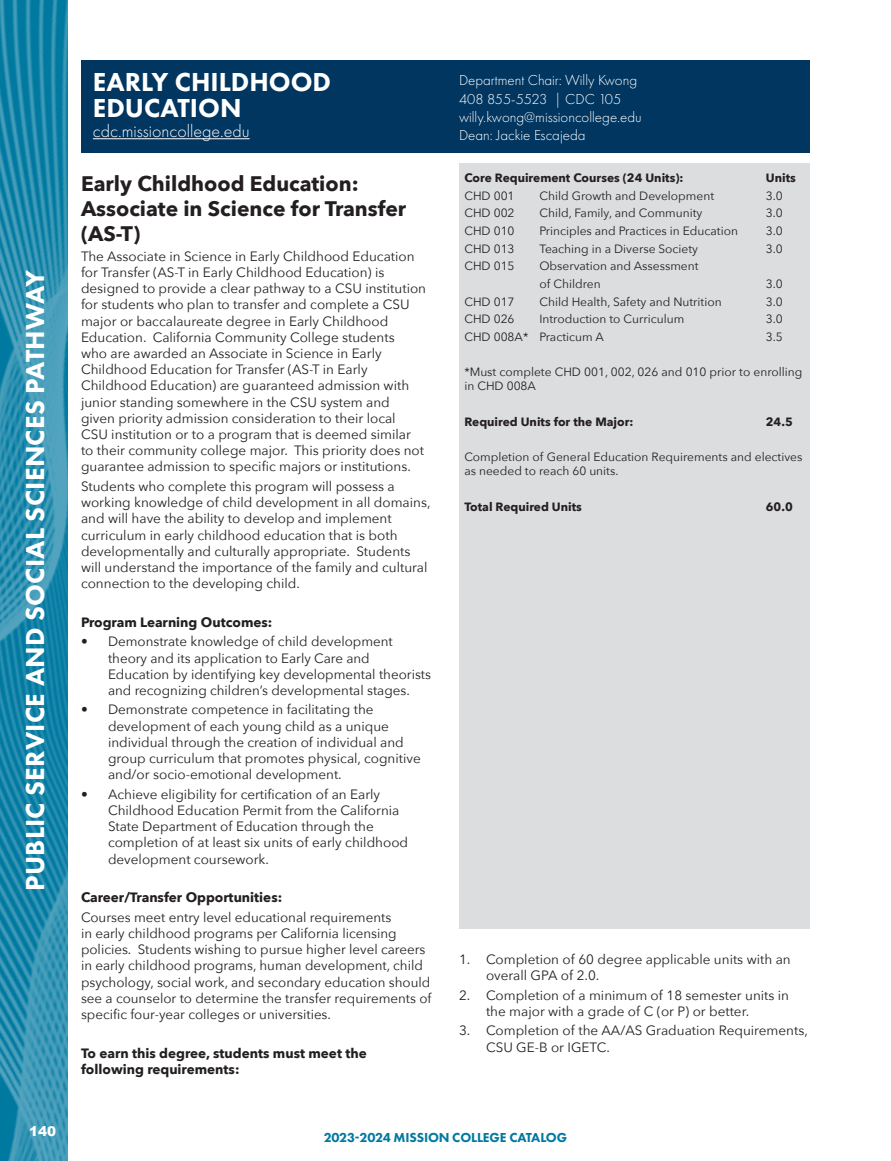
<style>
.page{position:relative;width:891px;height:1161px;background:#fff}
.page>*{position:absolute;margin:0;border:0;box-sizing:border-box;transform-origin:0 0}
.t1{font:800 27px "Futura PT";letter-spacing:.01em;color:#fff}
.t2{font:700 21px/25.2px "Avenir Next";color:#231f20}
.t3{font:300 18px "Futura PT";color:#fff}
.t4{font:300 15px "Futura PT";color:#fff}
.t5{font:13.5px/16.2px "Avenir Next";color:#231f20}
.t6{font:700 13.5px/16.2px "Avenir Next";color:#231f20}
.t7{font:800 13.5px "Futura PT";letter-spacing:-.01em;color:#0079a1}
.t8{font:900 13.5px "Arial";color:#fff}
.t9{font:12px/14.4px "Avenir Next";color:#231f20}
.t10{font:700 12px "Avenir Next";color:#231f20}
</style>
<div class="page">
<img style="left:0;top:0;width:68px;height:1161px">
<div style="left:81px;top:61px;width:729px;height:92px;background:#013661"></div>
<div style="left:459px;top:163px;width:351px;height:938px;background:#dcdddf"></div>
<hr style="left:93px;top:138px;width:157px;height:1px;background:#fff">
<div style="left:453px;top:929px;width:369px;height:180px;background:#fff"></div>
<h1 class="t1" style="left:18px;top:891px;width:622px;rotate:-90deg">PUBLIC SERVICE AND SOCIAL SCIENCES PATHWAY</h1>
<p class="t8" style="left:29px;top:1122px;width:28px">140</p>
<p class="t1" style="left:93px;top:66px;width:240px">EARLY CHILDHOOD</p>
<p class="t1" style="left:93px;top:91px;width:150px">EDUCATION</p>
<p class="t3" style="left:93px;top:121px;width:158px">cdc.missioncollege.edu</p>
<p class="t2" style="left:81px;top:171px;width:327px">Early Childhood Education:<br>Associate in Science for Transfer (AS-T)</p>
<p class="t5" style="left:81px;top:248px;width:347px">The Associate in Science in Early Childhood Education for Transfer (AS-T in Early Childhood Education) is designed to provide a clear pathway to a CSU institution for students who plan to transfer and complete a CSU major or baccalaureate degree in Early Childhood Education. California Community College students<br>who are awarded an Associate in Science in Early Childhood Education for Transfer (AS-T in Early Childhood Education) are guaranteed admission with junior standing somewhere in the CSU system and given priority admission consideration to their local<br>CSU institution or to a program that is deemed similar to their community college major. This priority does not guarantee admission to specific majors or institutions.</p>
<p class="t5" style="left:81px;top:478px;width:351px">Students who complete this program will possess a working knowledge of child development in all domains, and will have the ability to develop and implement curriculum in early childhood education that is both developmentally and culturally appropriate. Students will understand the importance of the family and cultural connection to the developing child.</p>
<p class="t6" style="left:81px;top:614px;width:193px">Program Learning Outcomes:</p>
<p class="t5" style="left:108px;top:633px;width:325px;text-indent:-27px">• Demonstrate knowledge of child development theory and its application to Early Care and Education by identifying key developmental theorists and recognizing children’s developmental stages.</p>
<p class="t5" style="left:108px;top:701px;width:314px;text-indent:-27px">• Demonstrate competence in facilitating the development of each young child as a unique individual through the creation of individual and group curriculum that promotes physical, cognitive and/or socio-emotional development.</p>
<p class="t5" style="left:108px;top:785px;width:302px;text-indent:-27px">• Achieve eligibility for certification of an Early Childhood Education Permit from the California State Department of Education through the completion of at least six units of early childhood development coursework.</p>
<p class="t6" style="left:81px;top:889px;width:203px">Career/Transfer Opportunities:</p>
<p class="t5" style="left:81px;top:908px;width:352px">Courses meet entry level educational requirements<br>in early childhood programs per California licensing policies. Students wishing to pursue higher level careers in early childhood programs, human development, child psychology, social work, and secondary education should see a counselor to determine the transfer requirements of specific four-year colleges or universities.</p>
<p class="t6" style="left:81px;top:1045px;width:287px">To earn this degree, students must meet the following requirements:</p>
<p class="t4" style="left:459px;top:72px;width:180px">Department Chair: Willy Kwong</p>
<p class="t4" style="left:459px;top:90px;width:164px">408 855-5523 | CDC 105</p>
<p class="t4" style="left:459px;top:108px;width:184px">willy.kwong@missioncollege.edu</p>
<p class="t4" style="left:459px;top:127px;width:128px">Dean: Jackie Escajeda</p>
<p class="t10" style="left:464px;top:167px;width:221px">Core Requirement Courses (24 Units):</p>
<p class="t10" style="left:766px;top:167px;width:31px">Units</p>
<p class="t9" style="left:464px;top:188px;width:52px">CHD 001</p>
<p class="t9" style="left:539px;top:188px;width:176px">Child Growth and Development</p>
<p class="t9" style="left:766px;top:188px;width:19px">3.0</p>
<p class="t9" style="left:464px;top:205px;width:52px">CHD 002</p>
<p class="t9" style="left:539px;top:205px;width:165px">Child, Family, and Community</p>
<p class="t9" style="left:766px;top:205px;width:19px">3.0</p>
<p class="t9" style="left:464px;top:223px;width:52px">CHD 010</p>
<p class="t9" style="left:539px;top:223px;width:200px">Principles and Practices in Education</p>
<p class="t9" style="left:766px;top:223px;width:19px">3.0</p>
<p class="t9" style="left:464px;top:241px;width:52px">CHD 013</p>
<p class="t9" style="left:539px;top:241px;width:160px">Teaching in a Diverse Society</p>
<p class="t9" style="left:766px;top:241px;width:19px">3.0</p>
<p class="t9" style="left:464px;top:258px;width:52px">CHD 015</p>
<p class="t9" style="left:539px;top:258px;width:161px">Observation and Assessment</p>
<p class="t9" style="left:539px;top:276px;width:63px">of Children</p>
<p class="t9" style="left:766px;top:276px;width:19px">3.0</p>
<p class="t9" style="left:464px;top:294px;width:52px">CHD 017</p>
<p class="t9" style="left:539px;top:294px;width:184px">Child Health, Safety and Nutrition</p>
<p class="t9" style="left:766px;top:294px;width:19px">3.0</p>
<p class="t9" style="left:464px;top:311px;width:52px">CHD 026</p>
<p class="t9" style="left:539px;top:311px;width:147px">Introduction to Curriculum</p>
<p class="t9" style="left:766px;top:311px;width:19px">3.0</p>
<p class="t9" style="left:464px;top:329px;width:141px">CHD 008A* Practicum A</p>
<p class="t9" style="left:766px;top:329px;width:19px">3.5</p>
<p class="t9" style="left:464px;top:364px;width:340px">*Must complete CHD 001, 002, 026 and 010 prior to enrolling in CHD 008A</p>
<p class="t10" style="left:464px;top:411px;width:171px">Required Units for the Major:</p>
<p class="t10" style="left:766px;top:411px;width:28px">24.5</p>
<p class="t9" style="left:464px;top:449px;width:340px">Completion of General Education Requirements and electives as needed to reach 60 units.</p>
<p class="t10" style="left:464px;top:496px;width:119px">Total Required Units</p>
<p class="t10" style="left:766px;top:496px;width:28px">60.0</p>
<p class="t5" style="left:486px;top:951px;width:306px;text-indent:-27px">1. Completion of 60 degree applicable units with an overall GPA of 2.0.</p>
<p class="t5" style="left:486px;top:986px;width:305px;text-indent:-27px">2. Completion of a minimum of 18 semester units in the major with a grade of C (or P) or better.</p>
<p class="t5" style="left:486px;top:1022px;width:323px;text-indent:-27px">3. Completion of the AA/AS Graduation Requirements,<br>CSU GE-B or IGETC.</p>
<p class="t7" style="left:324px;top:1129px;width:245px">2023-2024 MISSION COLLEGE CATALOG</p>
</div>
